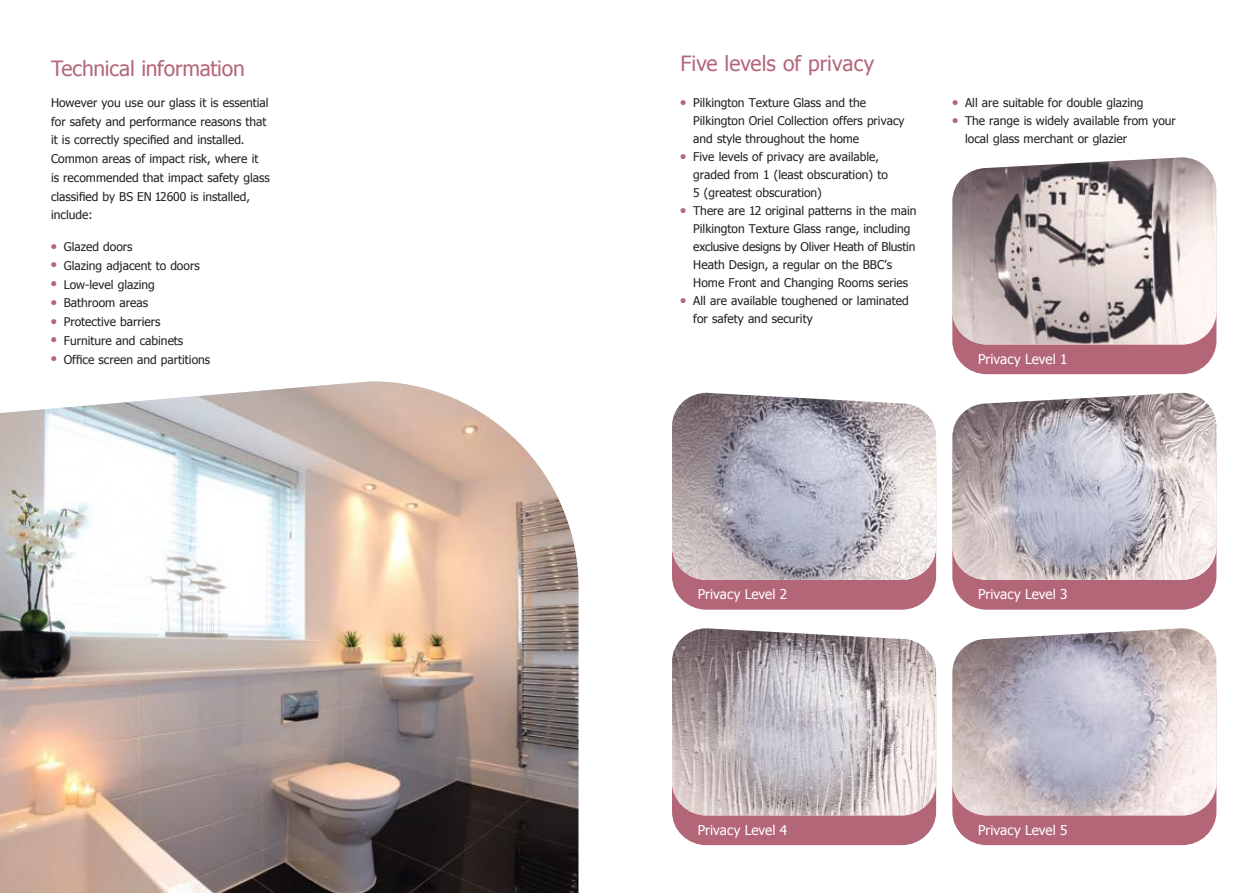
<style>
.page{position:relative;width:1259px;height:893px;background:#fff}
.page>*{position:absolute;margin:0;border:0;box-sizing:border-box;transform-origin:0 0}
.t1{font:21px "Tahoma";letter-spacing:-.005em;color:#b46679}
.t2{font:13.5px "Tahoma";letter-spacing:.005em;color:#fff}
.t3{font:12px/18px "Tahoma";color:#241f1f}
</style>
<div class="page">
<img style="left:0;top:381px;width:578px;height:512px">
<div style="left:952px;top:423px;width:264px;height:187px;background:#b46679;border-radius:34px"></div>
<img style="left:952px;top:393px;width:264px;height:187px">
<div style="left:672px;top:423px;width:264px;height:187px;background:#b46679;border-radius:34px"></div>
<img style="left:672px;top:393px;width:264px;height:187px">
<div style="left:952px;top:658px;width:264px;height:187px;background:#b46679;border-radius:34px"></div>
<img style="left:952px;top:628px;width:264px;height:187px">
<div style="left:672px;top:658px;width:264px;height:187px;background:#b46679;border-radius:34px"></div>
<img style="left:672px;top:628px;width:264px;height:187px">
<div style="left:952px;top:187px;width:264px;height:187px;background:#b46679;border-radius:34px"></div>
<img style="left:952px;top:157px;width:264px;height:187px">
<h1 class="t1" style="left:51px;top:54px;width:195px">Technical information</h1>
<p class="t3" style="left:51px;top:93px;width:220px;line-height:18.8px">However you use our glass it is essential for safety and performance reasons that it is correctly specified and installed.<br>Common areas of impact risk, where it<br>is recommended that impact safety glass classified by BS EN 12600 is installed, include:</p>
<p class="t3" style="left:51px;top:237px;width:83px"><sup>●</sup> Glazed doors</p>
<p class="t3" style="left:51px;top:256px;width:150px"><sup>●</sup> Glazing adjacent to doors</p>
<p class="t3" style="left:51px;top:275px;width:105px"><sup>●</sup> Low-level glazing</p>
<p class="t3" style="left:51px;top:293px;width:98px"><sup>●</sup> Bathroom areas</p>
<p class="t3" style="left:51px;top:312px;width:111px"><sup>●</sup> Protective barriers</p>
<p class="t3" style="left:51px;top:331px;width:134px"><sup>●</sup> Furniture and cabinets</p>
<p class="t3" style="left:51px;top:350px;width:161px"><sup>●</sup> Office screen and partitions</p>
<h1 class="t1" style="left:680px;top:50px;width:195px">Five levels of privacy</h1>
<p class="t3" style="left:693px;top:93px;width:213px;text-indent:-13px"><sup>●</sup> Pilkington Texture Glass and the<br>Pilkington Oriel Collection offers privacy and style throughout the home</p>
<p class="t3" style="left:693px;top:147px;width:196px;text-indent:-13px"><sup>●</sup> Five levels of privacy are available, graded from 1 (least obscuration) to<br>5 (greatest obscuration)</p>
<p class="t3" style="left:693px;top:201px;width:225px;text-indent:-13px"><sup>●</sup> There are 12 original patterns in the main Pilkington Texture Glass range, including exclusive designs by Oliver Heath of Blustin Heath Design, a regular on the BBC’s Home Front and Changing Rooms series</p>
<p class="t3" style="left:693px;top:291px;width:217px;text-indent:-13px"><sup>●</sup> All are available toughened or laminated for safety and security</p>
<p class="t3" style="left:952px;top:93px;width:193px"><sup>●</sup> All are suitable for double glazing</p>
<p class="t3" style="left:965px;top:111px;width:212px;text-indent:-13px"><sup>●</sup> The range is widely available from your local glass merchant or glazier</p>
<p class="t2" style="left:978px;top:350px;width:91px">Privacy Level 1</p>
<p class="t2" style="left:698px;top:585px;width:91px">Privacy Level 2</p>
<p class="t2" style="left:978px;top:585px;width:91px">Privacy Level 3</p>
<p class="t2" style="left:698px;top:821px;width:91px">Privacy Level 4</p>
<p class="t2" style="left:978px;top:821px;width:91px">Privacy Level 5</p>
</div>
